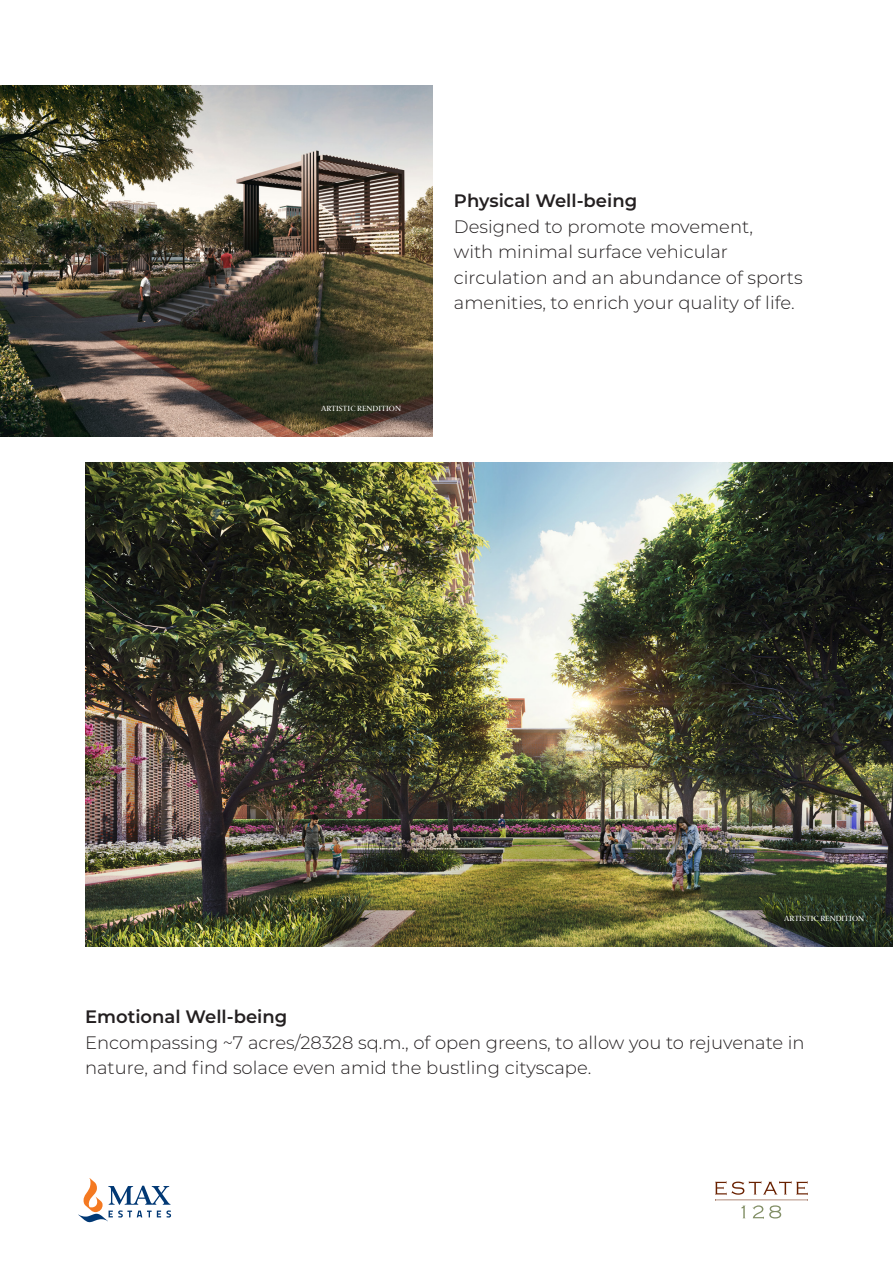
<style>
.page{position:relative;width:893px;height:1263px;background:#fff}
.page>*{position:absolute;margin:0;border:0;box-sizing:border-box;transform-origin:0 0}
.body_text{font:300 18px/25.5px "Montserrat";color:#231f20}
.paragraph_title{font:600 18px "Montserrat";color:#231f20}
.t1{font:7.5px "Berlingske Serif";letter-spacing:.005em;color:#fff}
</style>
<div class="page">
<img style="left:85px;top:463px;width:808px;height:484px">
<img style="left:0;top:85px;width:432px;height:351px">
<svg style="left:78px;top:1178px;width:93px;height:44px"></svg>
<svg style="left:715px;top:1181px;width:93px;height:38px"></svg>
<p class="t1" style="left:321px;top:404px;width:81px">ARTISTIC RENDITION</p>
<p class="paragraph_title" style="left:454px;top:188px;width:185px">Physical Well-being</p>
<p class="body_text" style="left:454px;top:213px;width:350px">Designed to promote movement,<br>with minimal surface vehicular circulation and an abundance of sports amenities, to enrich your quality of life.</p>
<p class="t1" style="left:784px;top:914px;width:81px">ARTISTIC RENDITION</p>
<p class="paragraph_title" style="left:85px;top:1004px;width:204px">Emotional Well-being</p>
<p class="body_text" style="left:85px;top:1029px;width:721px">Encompassing ~7 acres/28328 sq.m., of open greens, to allow you to rejuvenate in nature, and find solace even amid the bustling cityscape.</p>
</div>
